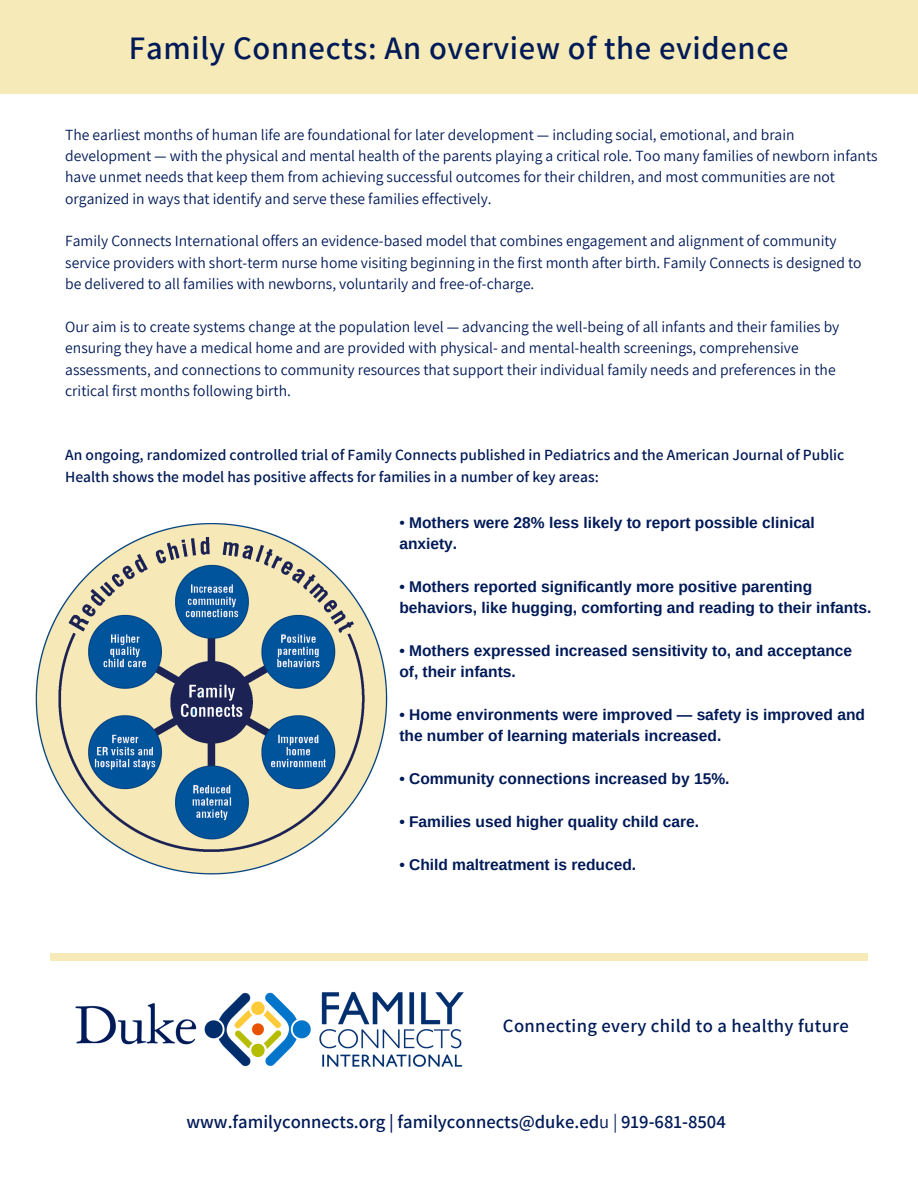
<style>
.page{position:relative;width:918px;height:1188px;background:#fff}
.page>*{position:absolute;margin:0;border:0;box-sizing:border-box;transform-origin:0 0}
.t1{font:600 32.7px "Assistant";letter-spacing:.02em;color:#001a57}
.t2{font:600 18.75px "Assistant";color:#001a57}
.t3{font:600 18.75px "Assistant";letter-spacing:.02em;color:#001a57}
.t4{font:15.6px/21.3px "Assistant";color:#001a57}
.t5{font:700 15.6px/21.3px "Arimo";color:#001a57}
.t6{font:600 15.6px/21.3px "Assistant";color:#001a57}
.s1{font-weight:400}
</style>
<div class="page">
<div style="left:0;top:0;width:918px;height:93px;background:#f6eab8"></div>
<img style="left:75px;top:991px;width:389px;height:76px">
<img style="left:35px;top:523px;width:353px;height:352px">
<div style="left:50px;top:953px;width:46px;height:8px;background:#f6eab8"></div>
<div style="left:822px;top:953px;width:46px;height:8px;background:#f6eab8"></div>
<div style="left:94px;top:953px;width:317px;height:8px;background:#f6eab8"></div>
<div style="left:410px;top:953px;width:317px;height:8px;background:#f6eab8"></div>
<div style="left:726px;top:953px;width:98px;height:8px;background:#f6eab8"></div>
<h1 class="t1" style="left:129px;top:25px;width:661px">Family Connects: An overview of the evidence</h1>
<p class="t4" style="left:65px;top:123px;width:814px">The earliest months of human life are foundational for later development — including social, emotional, and brain development — with the physical and mental health of the parents playing a critical role. Too many families of newborn infants have unmet needs that keep them from achieving successful outcomes for their children, and most communities are not organized in ways that identify and serve these families effectively.</p>
<p class="t4" style="left:65px;top:230px;width:798px">Family Connects International offers an evidence-based model that combines engagement and alignment of community service providers with short-term nurse home visiting beginning in the first month after birth. Family Connects is designed to be delivered to all families with newborns, voluntarily and free-of-charge.</p>
<p class="t4" style="left:65px;top:315px;width:776px">Our aim is to create systems change at the population level — advancing the well-being of all infants and their families by ensuring they have a medical home and are provided with physical- and mental-health screenings, comprehensive assessments, and connections to community resources that support their individual family needs and preferences in the critical first months following birth.</p>
<p class="t6" style="left:65px;top:444px;width:780px">An ongoing, randomized controlled trial of Family Connects published in Pediatrics and the American Journal of Public<br>Health shows the model has positive affects for families in a number of key areas:</p>
<p class="t5" style="left:399px;top:512px;width:417px"><span class="s1">•</span> Mothers were 28% less likely to report possible clinical anxiety.</p>
<p class="t5" style="left:399px;top:576px;width:474px">• Mothers reported significantly more positive parenting behaviors, like hugging, comforting and reading to their infants.</p>
<p class="t5" style="left:399px;top:640px;width:454px">• Mothers expressed increased sensitivity to, and acceptance of, their infants.</p>
<p class="t5" style="left:399px;top:704px;width:467px">• Home environments were improved — safety is improved and the number of learning materials increased.</p>
<p class="t5" style="left:399px;top:768px;width:332px">• Community connections increased by 15%.</p>
<p class="t5" style="left:399px;top:811px;width:301px">• Families used higher quality child care.</p>
<p class="t5" style="left:399px;top:854px;width:238px">• Child maltreatment is reduced.</p>
<p class="t3" style="left:503px;top:1013px;width:347px">Connecting every child to a healthy future</p>
<p class="t2" style="left:187px;top:1109px;width:541px">www.familyconnects.org | familyconnects@duke.ed<span class="s1">u |</span> 919-681-8504</p>
</div>
